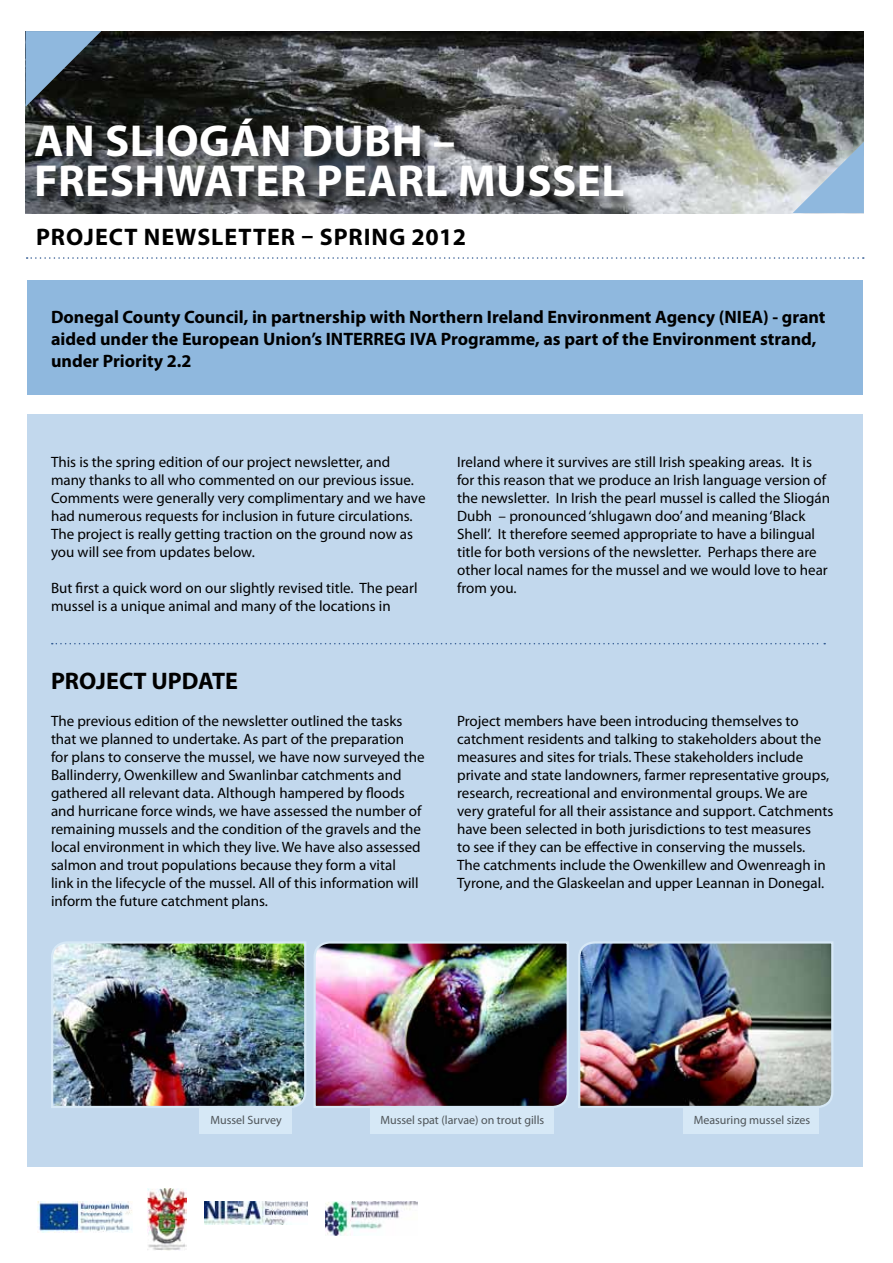
<style>
.page{position:relative;width:893px;height:1263px;background:#fff}
.page>*{position:absolute;margin:0;border:0;box-sizing:border-box;transform-origin:0 0}
.t1{font:700 45px/40.5px "Myriad Pro";letter-spacing:.01em;color:#fff}
.t2{font:700 24px "Myriad Pro";color:#000}
.t3{font:700 18px/21.6px "Myriad Pro";color:#000}
.t4{font:15px/18px "Myriad Pro";color:#000}
.t5{font:12px "Myriad Pro";color:#4f5559}
</style>
<div class="page">
<img style="left:26px;top:31px;width:838px;height:182px">
<svg style="left:26px;top:31px;width:75px;height:76px;background:#526779"></svg>
<svg style="left:793px;top:142px;width:71px;height:71px;background:#96adc1"></svg>
<div style="left:27px;top:415px;width:836px;height:752px;background:#c2d8ed"></div>
<div style="left:27px;top:280px;width:836px;height:115px;background:#8fb8de"></div>
<svg style="left:27px;top:257px;width:837px;height:2px"></svg>
<svg style="left:52px;top:643px;width:773px;height:1px"></svg>
<img style="left:325px;top:1201px;width:93px;height:35px">
<img style="left:205px;top:1201px;width:102px;height:23px">
<img style="left:148px;top:1189px;width:39px;height:61px">
<img style="left:38px;top:1201px;width:94px;height:32px">
<img style="left:51px;top:941px;width:518px;height:168px">
<img style="left:578px;top:941px;width:255px;height:167px">
<div style="left:199px;top:1107px;width:92px;height:26px;background:#d6e8f6"></div>
<div style="left:370px;top:1107px;width:184px;height:26px;background:#d6e8f6"></div>
<div style="left:683px;top:1107px;width:136px;height:26px;background:#d6e8f6"></div>
<div style="left:34px;top:117px;width:603px;height:94px;background:#000;opacity:.75"></div>
<h1 class="t1" style="left:34px;top:119px;width:588px">AN SLIOGÁN DUBH –<br>FRESHWATER PEARL MUSSEL</h1>
<h2 class="t2" style="left:36px;top:221px;width:31px">Project</h2>
<h2 class="t2" style="left:144px;top:221px;width:96px">Newsletter</h2>
<h2 class="t2" style="left:301px;top:221px;width:34px">– Spring</h2>
<h2 class="t2" style="left:411px;top:221px;width:56px">2012</h2>
<p class="t3" style="left:51px;top:306px;width:776px">Donegal County Council, in partnership with Northern Ireland Environment Agency (NIEA) - grant aided under the European Union’s INTERREG IVA Programme, as part of the Environment strand, under Priority 2.2</p>
<p class="t4" style="left:51px;top:453px;width:376px">This is the spring edition of our project newsletter, and many thanks to all who commented on our previous issue.<br>Comments were generally very complimentary and we have had numerous requests for inclusion in future circulations.<br>The project is really getting traction on the ground now as you will see from updates below.</p>
<p class="t4" style="left:51px;top:579px;width:368px">But first a quick word on our slightly revised title. The pearl mussel is a unique animal and many of the locations in</p>
<h2 class="t2" style="left:51px;top:665px;width:188px">PROJECT UPDATE</h2>
<p class="t4" style="left:457px;top:453px;width:374px">Ireland where it survives are still Irish speaking areas. It is for this reason that we produce an Irish language version of the newsletter. In Irish the pearl mussel is called the Sliogán Dubh – pronounced ‘shlugawn doo’ and meaning ‘Black Shell’. It therefore seemed appropriate to have a bilingual title for both versions of the newsletter. Perhaps there are other local names for the mussel and we would love to hear from you.</p>
<p class="t4" style="left:51px;top:712px;width:375px">The previous edition of the newsletter outlined the tasks that we planned to undertake. As part of the preparation for plans to conserve the mussel, we have now surveyed the Ballinderry, Owenkillew and Swanlinbar catchments and gathered all relevant data. Although hampered by floods and hurricane force winds, we have assessed the number of remaining mussels and the condition of the gravels and the local environment in which they live. We have also assessed salmon and trout populations because they form a vital<br>link in the lifecycle of the mussel. All of this information will inform the future catchment plans.</p>
<p class="t4" style="left:457px;top:712px;width:378px">Project members have been introducing themselves to catchment residents and talking to stakeholders about the measures and sites for trials. These stakeholders include private and state landowners, farmer representative groups, research, recreational and environmental groups. We are very grateful for all their assistance and support. Catchments have been selected in both jurisdictions to test measures<br>to see if they can be effective in conserving the mussels.<br>The catchments include the Owenkillew and Owenreagh in Tyrone, and the Glaskeelan and upper Leannan in Donegal.</p>
<p class="t5" style="left:210px;top:1112px;width:73px">Mussel Survey</p>
<p class="t5" style="left:380px;top:1112px;width:165px">Mussel spat (larvae) on trout gills</p>
<p class="t5" style="left:694px;top:1112px;width:118px">Measuring mussel sizes</p>
</div>
